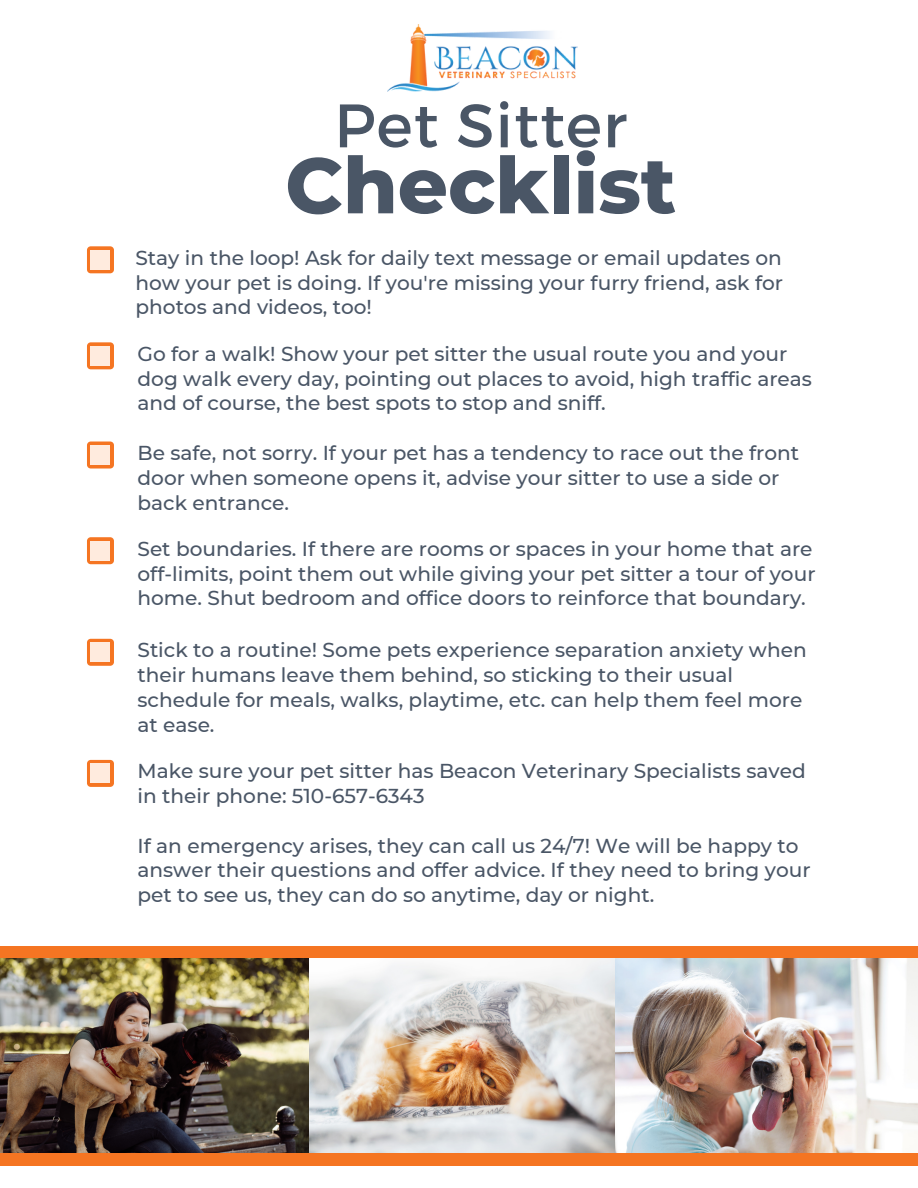
<style>
.page{position:relative;width:918px;height:1188px;background:#fff}
.page>*{position:absolute;margin:0;border:0;box-sizing:border-box;transform-origin:0 0}
.t1{font:800 78.45px "Montserrat";color:#4a5666}
.t2{font:61.2px "Montserrat";letter-spacing:.015em;color:#4a5666}
.t3{font:500 20.1px/24.8px "Montserrat";color:#4a5666}
</style>
<div class="page">
<img style="left:388px;top:25px;width:190px;height:66px">
<div style="left:0;top:946px;width:918px;height:220px;background:#f57522"></div>
<img style="left:0;top:958px;width:918px;height:195px">
<div style="left:87px;top:246px;width:27px;height:27px;background:#f57522;border-radius:4px"></div>
<div style="left:91px;top:250px;width:19px;height:20px;background:#ffebde"></div>
<div style="left:87px;top:342px;width:27px;height:27px;background:#f57522;border-radius:4px"></div>
<div style="left:91px;top:346px;width:19px;height:20px;background:#ffebde"></div>
<div style="left:87px;top:442px;width:27px;height:27px;background:#f57522;border-radius:4px"></div>
<div style="left:91px;top:445px;width:19px;height:20px;background:#ffebde"></div>
<svg style="left:87px;top:537px;width:27px;height:27px"></svg>
<div style="left:91px;top:541px;width:19px;height:19px;background:#ffebde"></div>
<svg style="left:87px;top:760px;width:27px;height:27px"></svg>
<div style="left:91px;top:764px;width:19px;height:19px;background:#ffebde"></div>
<svg style="left:87px;top:639px;width:27px;height:27px"></svg>
<div style="left:91px;top:643px;width:19px;height:19px;background:#ffebde"></div>
<p class="t2" style="left:334px;top:86px;width:294px">Pet Sitter</p>
<p class="t1" style="left:285px;top:137px;width:392px">Checklist</p>
<p class="t3" style="left:135px;top:245px;width:649px;text-align:justify">Stay in the loop! Ask for daily text message or email updates on how your pet is doing. If you're missing your furry friend, ask for photos and videos, too!</p>
<p class="t3" style="left:138px;top:341px;width:676px">Go for a walk! Show your pet sitter the usual route you and your dog walk every day, pointing out places to avoid, high traffic areas and of course, the best spots to stop and sniff.</p>
<p class="t3" style="left:138px;top:440px;width:663px">Be safe, not sorry. If your pet has a tendency to race out the front door when someone opens it, advise your sitter to use a side or back entrance.</p>
<p class="t3" style="left:138px;top:536px;width:680px">Set boundaries. If there are rooms or spaces in your home that are off-limits, point them out while giving your pet sitter a tour of your home. Shut bedroom and office doors to reinforce that boundary.</p>
<p class="t3" style="left:138px;top:638px;width:671px">Stick to a routine! Some pets experience separation anxiety when their humans leave them behind, so sticking to their usual schedule for meals, walks, playtime, etc. can help them feel more at ease.</p>
<p class="t3" style="left:138px;top:759px;width:670px">Make sure your pet sitter has Beacon Veterinary Specialists saved in their phone: 510-657-6343</p>
<p class="t3" style="left:138px;top:833px;width:675px">If an emergency arises, they can call us 24/7! We will be happy to answer their questions and offer advice. If they need to bring your pet to see us, they can do so anytime, day or night.</p>
</div>
